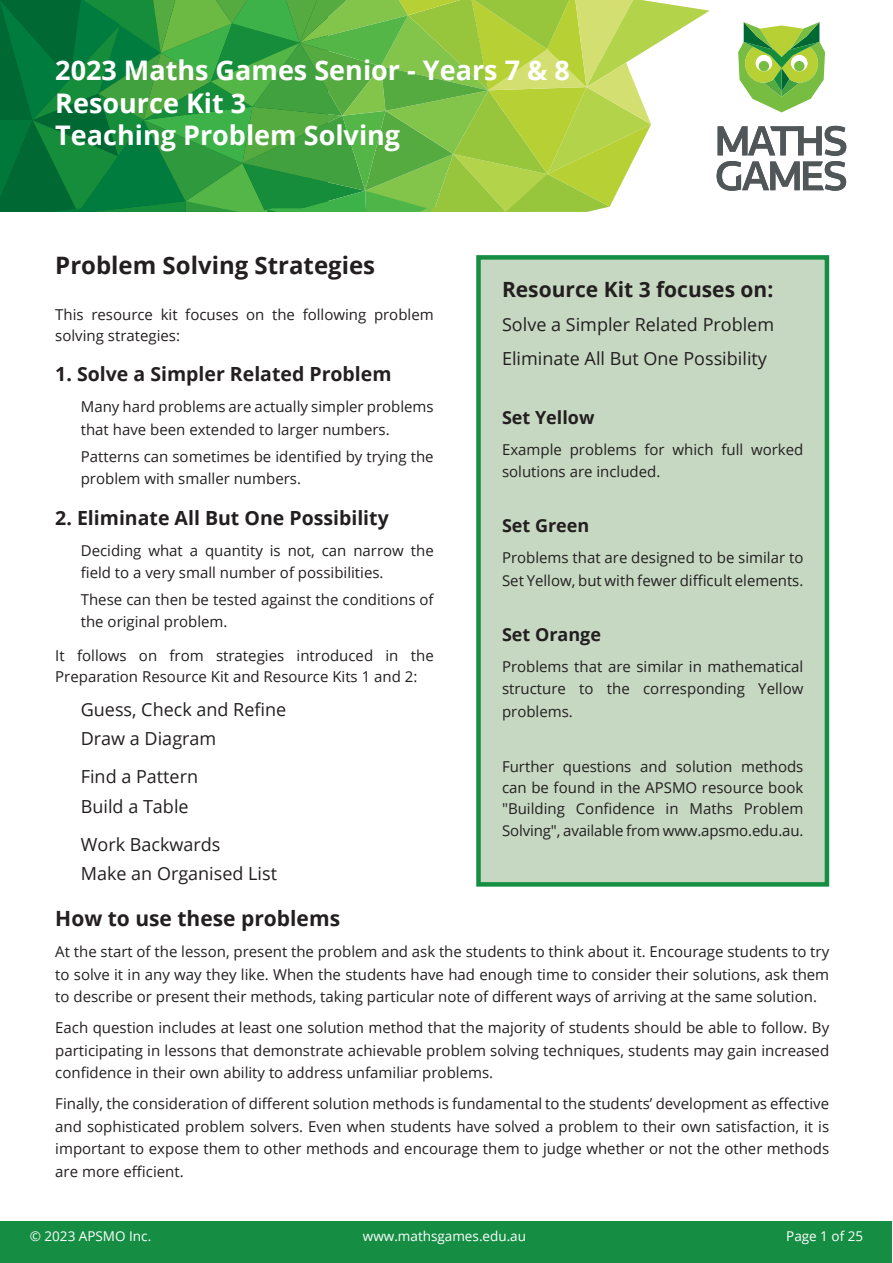
<style>
.page{position:relative;width:893px;height:1263px;background:#fff}
.page>*{position:absolute;margin:0;border:0;box-sizing:border-box;transform-origin:0 0}
.t1{font:700 27px "Open Sans";color:#fff}
.t2{font:700 24px "Open Sans";color:#231f20}
.t3{font:700 21px "Open Sans";color:#231f20}
.t4{font:700 19.5px "Open Sans";color:#231f20}
.t5{font:18px "Open Sans";color:#231f20}
.t6{font:700 18px "Open Sans";color:#231f20}
.t7{font:15px/22.5px "Open Sans";color:#231f20}
.t8{font:13.5px "Open Sans";color:#fff}
</style>
<div class="page">
<svg style="left:0;top:0;width:710px;height:212px;background:#6ab353"></svg>
<div style="left:1px;top:1221px;width:891px;height:41px;background:#158e44"></div>
<svg style="left:717px;top:126px;width:129px;height:65px"></svg>
<svg style="left:738px;top:22px;width:87px;height:90px"></svg>
<div style="left:759px;top:61px;width:10px;height:10px;background:#77bd42;border-radius:50%"></div>
<div style="left:794px;top:61px;width:10px;height:10px;background:#77bd42;border-radius:50%"></div>
<div style="left:478px;top:257px;width:349px;height:627px;background:#c6d8c2"></div>
<div style="left:476px;top:255px;width:353px;height:632px;border:4px solid #158e44"></div>
<p class="t1" style="left:55px;top:51px;width:516px">2023 Maths Games Senior - Years 7 &amp; 8</p>
<p class="t1" style="left:55px;top:84px;width:193px">Resource Kit 3</p>
<p class="t1" style="left:55px;top:116px;width:346px">Teaching Problem Solving</p>
<p class="t2" style="left:55px;top:248px;width:321px">Problem Solving Strategies</p>
<p class="t7" style="left:55px;top:304px;width:380px;line-height:21px">This resource kit focuses on the following problem solving strategies:</p>
<p class="t4" style="left:55px;top:361px;width:338px">1. Solve a Simpler Related Problem</p>
<p class="t7" style="left:81px;top:395px;width:354px">Many hard problems are actually simpler problems that have been extended to larger numbers.</p>
<p class="t7" style="left:81px;top:445px;width:354px">Patterns can sometimes be identified by trying the problem with smaller numbers.</p>
<p class="t4" style="left:55px;top:504px;width:335px">2. Eliminate All But One Possibility</p>
<p class="t7" style="left:81px;top:538px;width:354px">Deciding what a quantity is not, can narrow the field to a very small number of possibilities.</p>
<p class="t7" style="left:81px;top:588px;width:354px">These can then be tested against the conditions of the original problem.</p>
<p class="t7" style="left:55px;top:645px;width:380px;line-height:21px">It follows on from strategies introduced in the<br>Preparation Resource Kit and Resource Kits 1 and 2:</p>
<p class="t5" style="left:81px;top:697px;width:207px">Guess, Check and Refine</p>
<p class="t5" style="left:81px;top:726px;width:137px">Draw a Diagram</p>
<p class="t5" style="left:81px;top:764px;width:119px">Find a Pattern</p>
<p class="t5" style="left:81px;top:794px;width:109px">Build a Table</p>
<p class="t5" style="left:81px;top:832px;width:141px">Work Backwards</p>
<p class="t5" style="left:81px;top:861px;width:198px">Make an Organised List</p>
<p class="t3" style="left:502px;top:274px;width:273px">Resource Kit 3 focuses on:</p>
<p class="t5" style="left:502px;top:312px;width:274px">Solve a Simpler Related Problem</p>
<p class="t5" style="left:502px;top:346px;width:266px">Eliminate All But One Possibility</p>
<p class="t6" style="left:502px;top:404px;width:94px">Set Yellow</p>
<p class="t7" style="left:502px;top:438px;width:303px">Example problems for which full worked solutions are included.</p>
<p class="t6" style="left:502px;top:513px;width:89px">Set Green</p>
<p class="t7" style="left:502px;top:546px;width:303px">Problems that are designed to be similar to<br>Set Yellow, but with fewer difficult elements.</p>
<p class="t6" style="left:502px;top:622px;width:101px">Set Orange</p>
<p class="t7" style="left:502px;top:655px;width:303px;text-align:justify">Problems that are similar in mathematical structure to the corresponding Yellow problems.</p>
<p class="t7" style="left:502px;top:755px;width:303px;line-height:21px;text-align:justify">Further questions and solution methods can be found in the APSMO resource book "Building Confidence in Maths Problem</p>
<p class="t7" style="left:502px;top:819px;width:303px">Solving", available from www.apsmo.edu.au.</p>
<p class="t3" style="left:55px;top:904px;width:286px">How to use these problems</p>
<p class="t7" style="left:55px;top:940px;width:775px;text-align:justify">At the start of the lesson, present the problem and ask the students to think about it. Encourage students to try to solve it in any way they like. When the students have had enough time to consider their solutions, ask them to describe or present their methods, taking particular note of different ways of arriving at the same solution.</p>
<p class="t7" style="left:55px;top:1016px;width:775px;text-align:justify">Each question includes at least one solution method that the majority of students should be able to follow. By participating in lessons that demonstrate achievable problem solving techniques, students may gain increased confidence in their own ability to address unfamiliar problems.</p>
<p class="t7" style="left:55px;top:1092px;width:775px;text-align:justify">Finally, the consideration of different solution methods is fundamental to the students’ development as effective and sophisticated problem solvers. Even when students have solved a problem to their own satisfaction, it is important to expose them to other methods and encourage them to judge whether or not the other methods are more efficient.</p>
<p class="t8" style="left:30px;top:1227px;width:123px">© 2023 APSMO Inc.</p>
<p class="t8" style="left:363px;top:1227px;width:165px">www.mathsgames.edu.au</p>
<p class="t8" style="left:786px;top:1227px;width:79px">Page 1 of 25</p>
</div>
